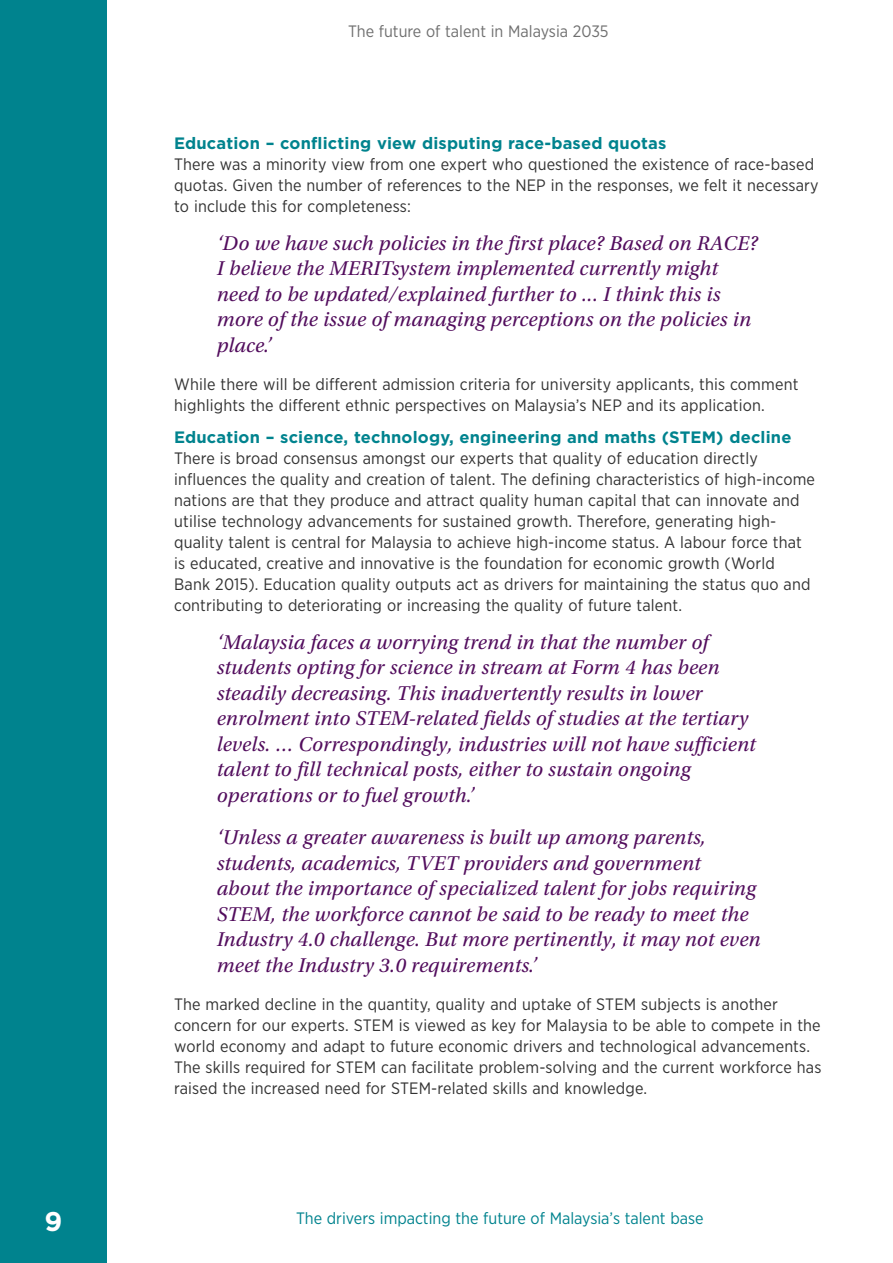
<style>
.page{position:relative;width:893px;height:1263px;background:#fff}
.page>*{position:absolute;margin:0;border:0;box-sizing:border-box;transform-origin:0 0}
.t1{font:700 27px "Gotham";color:#fff}
.OutQuote{font:italic 21px/25.5px "Utopia Std";letter-spacing:.01em;color:#520d5d}
.B_body{font:16.5px/21px "Gotham Narrow";letter-spacing:.01em;color:#333}
.Subhead_1{font:700 16.5px "Gotham";letter-spacing:.01em;color:#00838e}
.t2{font:16.5px "Gotham Narrow";color:#00838e}
.t3{font:16.5px "Gotham Narrow";color:#707070}
</style>
<div class="page">
<div style="left:0;top:0;width:106px;height:1263px;background:#00838e"></div>
<h1 class="t1" style="left:44px;top:1204px;width:19px">9</h1>
<p class="t3" style="left:348px;top:21px;width:262px">The future of talent in Malaysia 2035</p>
<h1 class="Subhead_1" style="left:174px;top:132px;width:494px">Education – conflicting view disputing race-based quotas</h1>
<p class="B_body" style="left:174px;top:153px;width:646px">There was a minority view from one expert who questioned the existence of race-based quotas. Given the number of references to the NEP in the responses, we felt it necessary to include this for completeness:</p>
<p class="OutQuote" style="left:217px;top:231px;width:543px">‘Do we have such policies in the first place? Based on RACE?<br>I believe the MERITsystem implemented currently might need to be updated/explained further to ... I think this is more of the issue of managing perceptions on the policies in place.’</p>
<p class="B_body" style="left:174px;top:373px;width:626px">While there will be different admission criteria for university applicants, this comment highlights the different ethnic perspectives on Malaysia’s NEP and its application.</p>
<h1 class="Subhead_1" style="left:174px;top:426px;width:619px">Education – science, technology, engineering and maths (STEM) decline</h1>
<p class="B_body" style="left:174px;top:447px;width:642px">There is broad consensus amongst our experts that quality of education directly influences the quality and creation of talent. The defining characteristics of high-income nations are that they produce and attract quality human capital that can innovate and utilise technology advancements for sustained growth. Therefore, generating high&shy;quality talent is central for Malaysia to achieve high-income status. A labour force that is educated, creative and innovative is the foundation for economic growth (World<br>Bank 2015). Education quality outputs act as drivers for maintaining the status quo and contributing to deteriorating or increasing the quality of future talent.</p>
<p class="OutQuote" style="left:217px;top:630px;width:540px">‘Malaysia faces a worrying trend in that the number of students opting for science in stream at Form 4 has been steadily decreasing. This inadvertently results in lower enrolment into STEM-related fields of studies at the tertiary levels. … Correspondingly, industries will not have sufficient talent to fill technical posts, either to sustain ongoing operations or to fuel growth.’</p>
<p class="OutQuote" style="left:217px;top:825px;width:545px">‘Unless a greater awareness is built up among parents, students, academics, TVET providers and government<br>about the importance of specialized talent for jobs requiring STEM, the workforce cannot be said to be ready to meet the Industry 4.0 challenge. But more pertinently, it may not even meet the Industry 3.0 requirements.’</p>
<p class="B_body" style="left:174px;top:993px;width:649px">The marked decline in the quantity, quality and uptake of STEM subjects is another concern for our experts. STEM is viewed as key for Malaysia to be able to compete in the world economy and adapt to future economic drivers and technological advancements.<br>The skills required for STEM can facilitate problem-solving and the current workforce has raised the increased need for STEM-related skills and knowledge.</p>
<p class="t2" style="left:296px;top:1208px;width:409px">The drivers impacting the future of Malaysia’s talent base</p>
</div>
